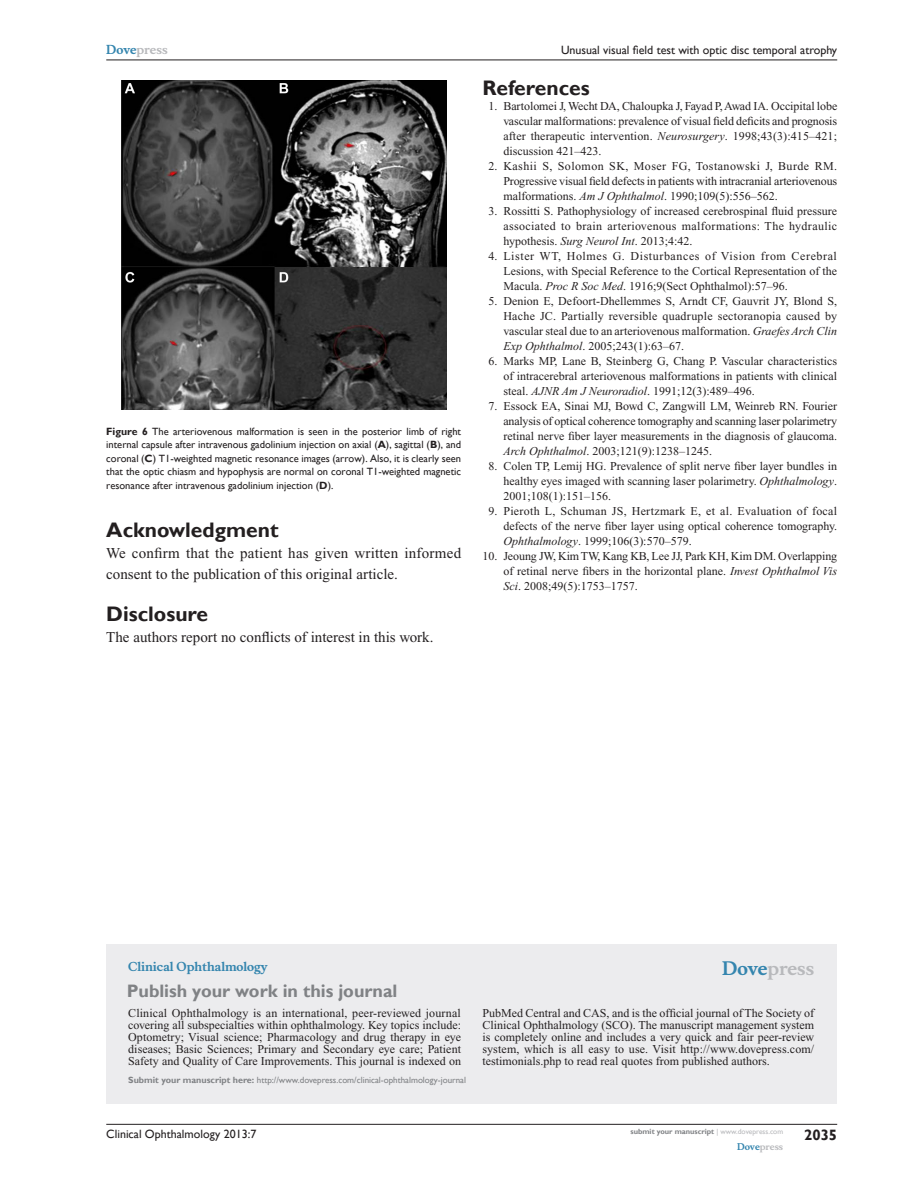
<style>
.page{position:relative;width:918px;height:1188px;background:#fff}
.page>*{position:absolute;margin:0;border:0;box-sizing:border-box;transform-origin:0 0}
.t1{font:700 21px "Gill Sans";color:#231f20}
.PromBx-H1{font:700 18px "Gill Sans";color:#808285}
.PromBx-Brand{font:700 18px "Musee";color:#b8b9bc}
.TxF{font:15px/21px "Times New Roman";color:#231f20}
.t2{font:700 15px "Gill Sans";color:#231f20}
.RefNL2{font:12px/15px "Times New Roman";color:#231f20;text-align:justify}
.PromBx-Tx{font:12px/12px "Times New Roman";color:#231f20;text-align:justify}
.t3{font:12px "Gill Sans";color:#231f20}
.PromBx-JrnlName{font:700 12px "Musee";color:#3485ae}
.t4{font:700 12px "Musee";color:#b8b9bc}
.FC{font:10.5px/13.5px "Gill Sans";color:#231f20;text-align:justify}
.PromBx-SubmitMssWebA{font:9px "Gill Sans";color:#808285}
.t5{font:700 9px "Musee";color:#b8b9bc}
.t6{font:700 7.5px "Gill Sans";color:#808285}
.s1{color:#3485ae}
.s2{font-weight:700}
.s3{font-style:italic}
.s4{font-weight:400;color:#b8b9bc}
</style>
<div class="page">
<div style="left:106px;top:944px;width:731px;height:159px;background:#ececee"></div>
<hr style="left:106px;top:1124px;width:731px;height:1px;background:#231f20">
<hr style="left:106px;top:60px;width:731px;height:1px;background:#231f20">
<img style="left:121px;top:81px;width:325px;height:329px">
<p class="t4" style="left:106px;top:43px;width:63px"><span class="s1">Dove</span>press</p>
<p class="FC" style="left:106px;top:425px;width:356px"><span class="s2">Figure 6</span> The arteriovenous malformation is seen in the posterior limb of right internal capsule after intravenous gadolinium injection on axial (<span class="s2">A</span>), sagittal (<span class="s2">B</span>), and coronal (<span class="s2">C</span>) T1-weighted magnetic resonance images (arrow). Also, it is clearly seen that the optic chiasm and hypophysis are normal on coronal T1-weighted magnetic resonance after intravenous gadolinium injection (<span class="s2">D</span>).</p>
<h1 class="t1" style="left:106px;top:517px;width:174px">Acknowledgment</h1>
<p class="TxF" style="left:106px;top:542px;width:356px">We confirm that the patient has given written informed consent to the publication of this original article.</p>
<h1 class="t1" style="left:106px;top:601px;width:103px">Disclosure</h1>
<p class="TxF" style="left:106px;top:626px;width:329px">The authors report no conflicts of interest in this work.</p>
<p class="t3" style="left:561px;top:43px;width:278px">Unusual visual field test with optic disc temporal atrophy</p>
<h1 class="t1" style="left:482px;top:76px;width:109px">References</h1>
<p class="RefNL2" style="left:503px;top:99px;width:336px;text-indent:-15px">1. Bartolomei J, Wecht DA, Chaloupka J, Fayad P, Awad IA. Occipital lobe vascular malformations: prevalence of visual field deficits and prognosis after therapeutic intervention. <span class="s3">Neurosurgery</span>. 1998;43(3):415–421; discussion 421–423.</p>
<p class="RefNL2" style="left:503px;top:159px;width:335px;text-indent:-15px">2. Kashii S, Solomon SK, Moser FG, Tostanowski J, Burde RM.<br>Progressive visual field defects in patients with intracranial arteriovenous malformations. <span class="s3">Am J Ophthalmol</span>. 1990;109(5):556–562.</p>
<p class="RefNL2" style="left:503px;top:204px;width:335px;text-indent:-15px">3. Rossitti S. Pathophysiology of increased cerebrospinal fluid pressure associated to brain arteriovenous malformations: The hydraulic hypothesis. <span class="s3">Surg Neurol Int</span>. 2013;4:42.</p>
<p class="RefNL2" style="left:503px;top:249px;width:335px;text-indent:-15px">4. Lister WT, Holmes G. Disturbances of Vision from Cerebral Lesions, with Special Reference to the Cortical Representation of the Macula. <span class="s3">Proc R Soc Med</span>. 1916;9(Sect Ophthalmol):57–96.</p>
<p class="RefNL2" style="left:503px;top:294px;width:335px;text-indent:-15px">5. Denion E, Defoort-Dhellemmes S, Arndt CF, Gauvrit JY, Blond S, Hache JC. Partially reversible quadruple sectoranopia caused by vascular steal due to an arteriovenous malformation. <span class="s3">Graefes Arch Clin Exp Ophthalmol</span>. 2005;243(1):63–67.</p>
<p class="RefNL2" style="left:503px;top:354px;width:335px;text-indent:-15px">6. Marks MP, Lane B, Steinberg G, Chang P. Vascular characteristics of intracerebral arteriovenous malformations in patients with clinical steal. <span class="s3">AJNR Am J Neuroradiol</span>. 1991;12(3):489–496.</p>
<p class="RefNL2" style="left:503px;top:399px;width:335px;text-indent:-15px">7. Essock EA, Sinai MJ, Bowd C, Zangwill LM, Weinreb RN. Fourier analysis of optical coherence tomography and scanning laser polarimetry retinal nerve fiber layer measurements in the diagnosis of glaucoma.<br><span class="s3">Arch Ophthalmol</span>. 2003;121(9):1238–1245.</p>
<p class="RefNL2" style="left:503px;top:459px;width:335px;text-indent:-15px">8. Colen TP, Lemij HG. Prevalence of split nerve fiber layer bundles in healthy eyes imaged with scanning laser polarimetry. <span class="s3">Ophthalmology</span>.<br>2001;108(1):151–156.</p>
<p class="RefNL2" style="left:503px;top:504px;width:335px;text-indent:-15px">9. Pieroth L, Schuman JS, Hertzmark E, et al. Evaluation of focal defects of the nerve fiber layer using optical coherence tomography.<br><span class="s3">Ophthalmology</span>. 1999;106(3):570–579.</p>
<p class="RefNL2" style="left:503px;top:549px;width:335px;text-indent:-21px">10. Jeoung JW, Kim TW, Kang KB, Lee JJ, Park KH, Kim DM. Overlapping of retinal nerve fibers in the horizontal plane. <span class="s3">Invest Ophthalmol Vis Sci</span>. 2008;49(5):1753–1757.</p>
<p class="PromBx-JrnlName" style="left:128px;top:959px;width:141px">Clinical Ophthalmology</p>
<p class="PromBx-H1" style="left:127px;top:980px;width:272px">Publish your work in this journal</p>
<p class="PromBx-Brand" style="left:722px;top:958px;width:94px"><span class="s1">Dove</span>press</p>
<p class="PromBx-Tx" style="left:128px;top:1007px;width:334px">Clinical Ophthalmology is an international, peer-reviewed journal covering all subspecialties within ophthalmology. Key topics include:<br>Optometry; Visual science; Pharmacology and drug therapy in eye diseases; Basic Sciences; Primary and Secondary eye care; Patient Safety and Quality of Care Improvements. This journal is indexed on</p>
<p class="PromBx-Tx" style="left:482px;top:1007px;width:333px">PubMed Central and CAS, and is the official journal of The Society of Clinical Ophthalmology (SCO). The manuscript management system is completely online and includes a very quick and fair peer-review system, which is all easy to use. Visit http://www.dovepress.com/ testimonials.php to read real quotes from published authors.</p>
<p class="PromBx-SubmitMssWebA" style="left:128px;top:1075px;width:339px"><span class="s2">Submit your manuscript here:</span> http://www.dovepress.com/clinical-ophthalmology-journal</p>
<p class="t3" style="left:106px;top:1127px;width:152px">Clinical Ophthalmology 2013:7</p>
<p class="t6" style="left:631px;top:1127px;width:154px">submit your manuscript <span class="s4">| www.dovepress.com</span></p>
<p class="t5" style="left:737px;top:1141px;width:48px"><span class="s1">Dove</span>press</p>
<p class="t2" style="left:804px;top:1126px;width:35px">2035</p>
</div>
